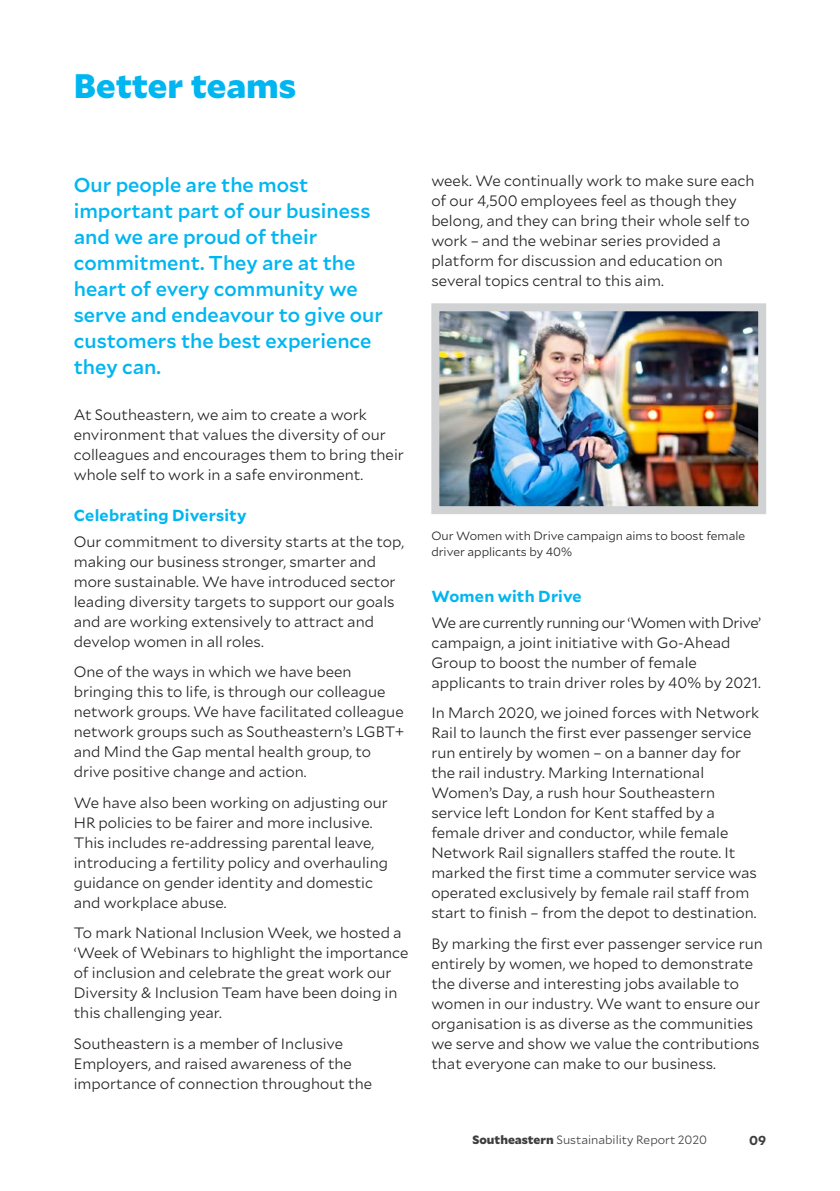
<style>
.page{position:relative;width:840px;height:1191px;background:#fff}
.page>*{position:absolute;margin:0;border:0;box-sizing:border-box;transform-origin:0 0}
.t1{font:900 34px "Mallory";color:#00b6f0}
.t2{font:500 20px/26px "Mallory";color:#00b6f0}
.t3{font:700 16px "Mallory";letter-spacing:.015em;color:#00b6f0}
.t4{font:300 15px/20px "Mallory";color:#231f20}
.t5{font:700 13px "Mallory";color:#3e3e3f}
.t6{font:300 12px/16px "Mallory";color:#231f20}
.t7{font:300 12px "Mallory";color:#3e3e3f}
.s1{font-weight:900}
</style>
<div class="page">
<img style="left:440px;top:312px;width:316px;height:193px">
<div style="left:431px;top:303px;width:334px;height:211px;border:8px solid #d1d2d4"></div>
<h1 class="t1" style="left:74px;top:59px;width:224px">Better teams</h1>
<h2 class="t2" style="left:74px;top:171px;width:310px">Our people are the most important part of our business and we are proud of their commitment. They are at the heart of every community we serve and endeavour to give our customers the best experience they can.</h2>
<p class="t4" style="left:74px;top:404px;width:331px">At Southeastern, we aim to create a work environment that values the diversity of our colleagues and encourages them to bring their whole self to work in a safe environment.</p>
<p class="t3" style="left:74px;top:503px;width:174px">Celebrating Diversity</p>
<p class="t4" style="left:74px;top:530px;width:331px">Our commitment to diversity starts at the top, making our business stronger, smarter and more sustainable. We have introduced sector leading diversity targets to support our goals and are working extensively to attract and develop women in all roles.</p>
<p class="t4" style="left:74px;top:661px;width:332px">One of the ways in which we have been bringing this to life, is through our colleague network groups. We have facilitated colleague network groups such as Southeastern’s LGBT+ and Mind the Gap mental health group, to drive positive change and action.</p>
<p class="t4" style="left:74px;top:791px;width:315px">We have also been working on adjusting our HR policies to be fairer and more inclusive.<br>This includes re-addressing parental leave, introducing a fertility policy and overhauling guidance on gender identity and domestic and workplace abuse.</p>
<p class="t4" style="left:74px;top:922px;width:336px">To mark National Inclusion Week, we hosted a ‘Week of Webinars to highlight the importance of inclusion and celebrate the great work our Diversity &amp; Inclusion Team have been doing in this challenging year.</p>
<p class="t4" style="left:74px;top:1032px;width:300px">Southeastern is a member of Inclusive<br>Employers, and raised awareness of the importance of connection throughout the</p>
<p class="t4" style="left:431px;top:170px;width:324px">week. We continually work to make sure each of our 4,500 employees feel as though they belong, and they can bring their whole self to work – and the webinar series provided a platform for discussion and education on several topics central to this aim.</p>
<p class="t6" style="left:431px;top:527px;width:315px">Our Women with Drive campaign aims to boost female driver applicants by 40%</p>
<p class="t3" style="left:431px;top:584px;width:152px">Women with Drive</p>
<p class="t4" style="left:431px;top:611px;width:331px">We are currently running our ‘Women with Drive’ campaign, a joint initiative with Go-Ahead Group to boost the number of female applicants to train driver roles by 40% by 2021.</p>
<p class="t4" style="left:431px;top:702px;width:329px">In March 2020, we joined forces with Network Rail to launch the first ever passenger service run entirely by women – on a banner day for the rail industry. Marking International Women’s Day, a rush hour Southeastern service left London for Kent staffed by a female driver and conductor, while female Network Rail signallers staffed the route. It marked the first time a commuter service was operated exclusively by female rail staff from start to finish – from the depot to destination.</p>
<p class="t4" style="left:431px;top:932px;width:333px">By marking the first ever passenger service run entirely by women, we hoped to demonstrate the diverse and interesting jobs available to women in our industry. We want to ensure our organisation is as diverse as the communities we serve and show we value the contributions that everyone can make to our business.</p>
<p class="t7" style="left:472px;top:1131px;width:236px"><span class="s1">Southeastern</span> Sustainability Report 2020</p>
<p class="t5" style="left:748px;top:1130px;width:19px">09</p>
</div>
